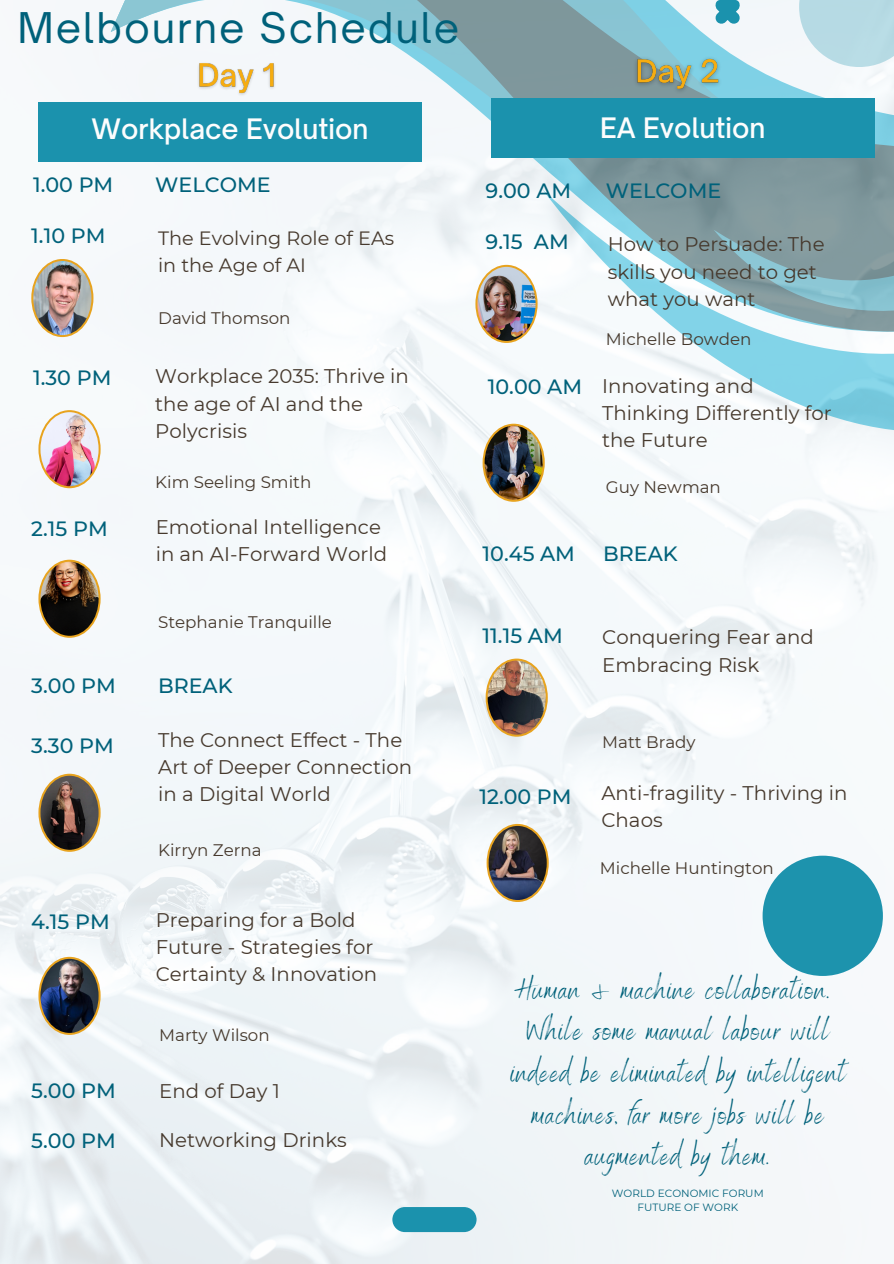
<style>
.page{position:relative;width:894px;height:1264px;background:#fff}
.page>*{position:absolute;margin:0;border:0;box-sizing:border-box;transform-origin:0 0}
.t1{font:40.5px "Open Sauce One";letter-spacing:.045em;color:#00617a}
.t2{font:30px/41.7px "Benedict";letter-spacing:.045em;color:#00617a;text-align:center}
.t3{font:500 27px "Open Sauce One";color:#fdfdfd}
.t4{font:500 20.7px "Montserrat";color:#00617a}
.t5{font:19.65px/27.2px "Montserrat";color:#46392d}
.t6{font:19.2px/26.5px "Montserrat";color:#46392d}
.t7{font:16.65px "Montserrat";color:#46392d}
.t8{font:10.5px "Montserrat";color:#00617a}
</style>
<div class="page">
<img style="left:0;top:0;width:893px;height:1262px">
<svg style="left:798px;top:0;width:95px;height:67px;background:#bfdfe7"></svg>
<div style="left:38px;top:102px;width:383px;height:59px;background:#1b92ad"></div>
<img style="left:31px;top:259px;width:62px;height:78px">
<img style="left:38px;top:410px;width:63px;height:78px">
<img style="left:38px;top:559px;width:63px;height:78px">
<svg style="left:38px;top:773px;width:63px;height:78px"></svg>
<img style="left:38px;top:956px;width:63px;height:78px">
<img style="left:475px;top:265px;width:62px;height:78px">
<img style="left:482px;top:424px;width:62px;height:78px">
<img style="left:486px;top:824px;width:62px;height:78px">
<div style="left:491px;top:99px;width:383px;height:59px;background:#1b92ad"></div>
<div style="left:762px;top:855px;width:120px;height:120px;background:#1b92ad;border-radius:50%"></div>
<img style="left:485px;top:658px;width:62px;height:78px">
<div style="left:392px;top:1206px;width:84px;height:25px;background:#1b92ad;border-radius:13px"></div>
<svg style="left:714px;top:0;width:25px;height:24px"></svg>
<img style="left:628px;top:50px;width:99px;height:48px">
<img style="left:193px;top:56px;width:87px;height:44px">
<h5 class="t1" style="left:18px;top:3px;width:443px">Melbourne Schedule</h5>
<h6 class="t3" style="left:92px;top:112px;width:278px">Workplace Evolution</h6>
<h4 class="t4" style="left:33px;top:172px;width:82px">1.00 PM</h4>
<p class="t4" style="left:155px;top:172px;width:117px">WELCOME</p>
<h5 class="t4" style="left:31px;top:223px;width:76px">1.10 PM</h5>
<h5 class="t6" style="left:158px;top:225px;width:238px">The Evolving Role of EAs in the Age of AI</h5>
<h4 class="t7" style="left:158px;top:308px;width:134px">David Thomson</h4>
<h5 class="t4" style="left:33px;top:365px;width:80px">1.30 PM</h5>
<p class="t5" style="left:155px;top:363px;width:255px">Workplace 2035: Thrive in the age of AI and the<br>Polycrisis</p>
<h5 class="t7" style="left:155px;top:471px;width:157px">Kim Seeling Smith</h5>
<h6 class="t4" style="left:31px;top:515px;width:78px">2.15 PM</h6>
<p class="t5" style="left:156px;top:513px;width:233px">Emotional Intelligence in an AI-Forward World</p>
<h6 class="t7" style="left:158px;top:612px;width:175px">Stephanie Tranquille</h6>
<p class="t4" style="left:31px;top:673px;width:86px">3.00 PM</p>
<h6 class="t4" style="left:158px;top:673px;width:76px">BREAK</h6>
<h5 class="t4" style="left:31px;top:732px;width:84px">3.30 PM</h5>
<h5 class="t5" style="left:158px;top:726px;width:255px">The Connect Effect - The<br>Art of Deeper Connection in a Digital World</h5>
<h1 class="t7" style="left:158px;top:839px;width:105px">Kirryn Zerna</h1>
<p class="t4" style="left:31px;top:908px;width:80px">4.15 PM</p>
<p class="t5" style="left:156px;top:906px;width:223px">Preparing for a Bold<br>Future - Strategies for<br>Certainty &amp; Innovation</p>
<p class="t7" style="left:159px;top:1024px;width:112px">Marty Wilson</p>
<h5 class="t4" style="left:31px;top:1078px;width:86px">5.00 PM</h5>
<h6 class="t5" style="left:159px;top:1076px;width:122px">End of Day 1</h6>
<p class="t4" style="left:31px;top:1128px;width:86px">5.00 PM</p>
<h5 class="t5" style="left:159px;top:1126px;width:189px">Networking Drinks</h5>
<p class="t3" style="left:600px;top:111px;width:167px">EA Evolution</p>
<h5 class="t3" style="left:530px;top:112px;width:267px">Future-Proof Career</h5>
<h5 class="t4" style="left:485px;top:177px;width:87px">9.00 AM</h5>
<p class="t4" style="left:605px;top:177px;width:117px">WELCOME</p>
<h6 class="t4" style="left:485px;top:229px;width:85px">9.15 AM</h6>
<p class="t4" style="left:487px;top:374px;width:96px">10.00 AM</p>
<h5 class="t5" style="left:607px;top:231px;width:218px">How to Persuade: The skills you need to get what you want</h5>
<h5 class="t7" style="left:605px;top:329px;width:147px">Michelle Bowden</h5>
<p class="t5" style="left:602px;top:372px;width:231px">Innovating and<br>Thinking Differently for the Future</p>
<p class="t7" style="left:605px;top:476px;width:116px">Guy Newman</p>
<p class="t4" style="left:482px;top:541px;width:94px">10.45 AM</p>
<h6 class="t4" style="left:603px;top:541px;width:76px">BREAK</h6>
<p class="t4" style="left:482px;top:622px;width:82px">11.15 AM</p>
<h5 class="t4" style="left:479px;top:784px;width:94px">12.00 PM</h5>
<h5 class="t5" style="left:602px;top:623px;width:213px">Conquering Fear and<br>Embracing Risk</h5>
<h3 class="t7" style="left:602px;top:731px;width:95px">Matt Brady</h3>
<p class="t5" style="left:601px;top:779px;width:247px">Anti-fragility - Thriving in<br>Chaos</p>
<h6 class="t7" style="left:599px;top:857px;width:175px">Michelle Huntington</h6>
<h5 class="t2" style="left:510px;top:966px;width:336px">Human &amp; machine collaboration.<br>While some manual labour will indeed be eliminated by intelligent machines, far more jobs will be augmented by them.</h5>
<h6 class="t8" style="left:611px;top:1186px;width:153px">WORLD ECONOMIC FORUM</h6>
<p class="t8" style="left:637px;top:1200px;width:102px">FUTURE OF WORK</p>
</div>
